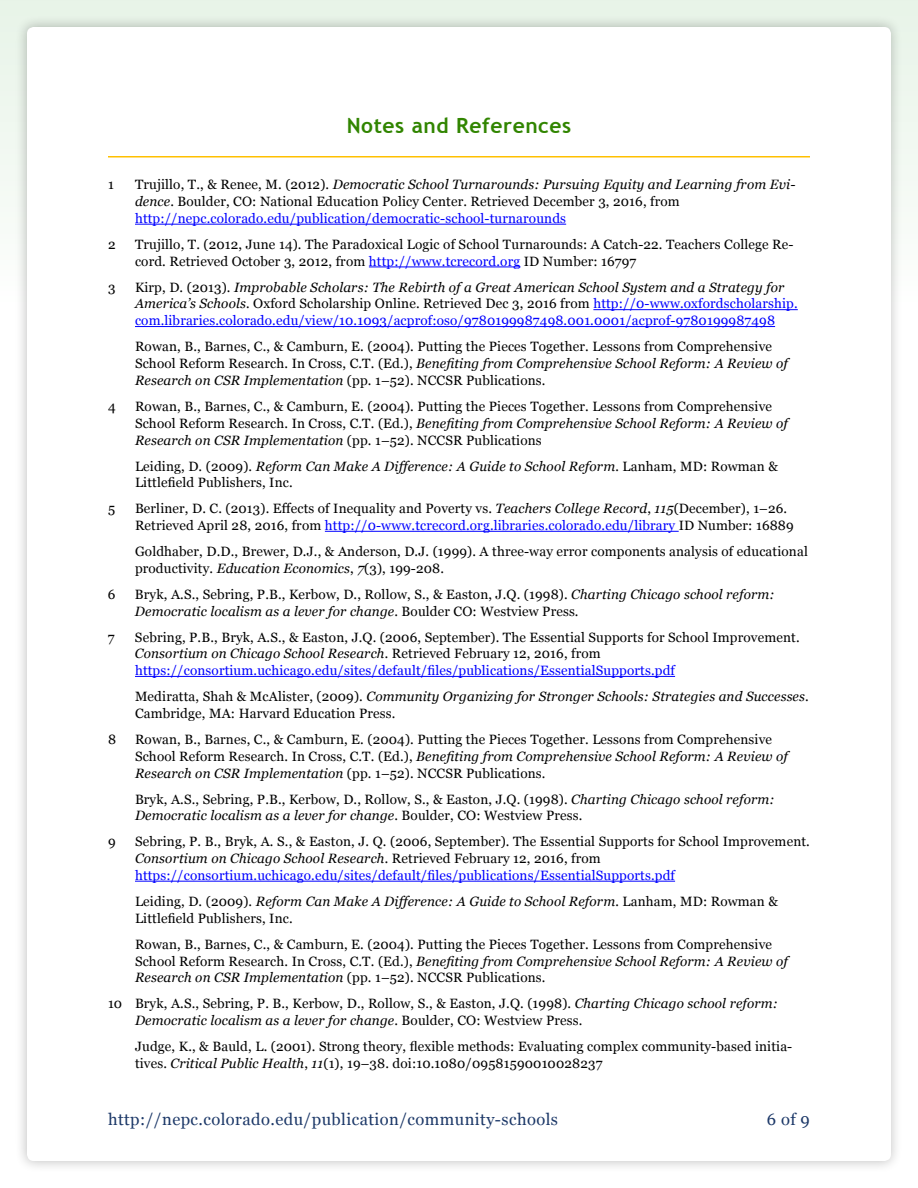
<style>
.page{position:relative;width:918px;height:1188px;background:#fff}
.page>*{position:absolute;margin:0;border:0;box-sizing:border-box;transform-origin:0 0}
.t1{font:700 21px "Trebuchet MS";letter-spacing:.025em;color:#318500}
.t2{font:16.5px "Georgia";letter-spacing:.025em;color:#1c3868}
.t3{font:13.5px/16.8px "Georgia";letter-spacing:.01em;color:#000}
.t4{font:13.5px/16.8px "Georgia";letter-spacing:.01em;color:#00f}
.s1{font-style:italic}
.s2{color:#00f}
.s3{color:#000}
.s4{font-style:italic;color:#000}
</style>
<div class="page">
<div style="left:0;top:0;width:918px;height:1188px;background:linear-gradient(to right,#f4faf4,#f4faf4)"></div>
<div style="left:15px;top:15px;width:888px;height:1158px;background:#000;opacity:.25"></div>
<div style="left:27px;top:27px;width:864px;height:1134px;background:#fff;border-radius:7px"></div>
<hr style="left:135px;top:224px;width:431px;height:1px;background:#00f">
<hr style="left:369px;top:267px;width:151px;height:1px;background:#00f">
<hr style="left:593px;top:309px;width:205px;height:1px;background:#00f">
<hr style="left:135px;top:326px;width:640px;height:1px;background:#00f">
<hr style="left:325px;top:531px;width:354px;height:1px;background:#00f">
<hr style="left:135px;top:676px;width:540px;height:1px;background:#00f">
<hr style="left:135px;top:881px;width:540px;height:1px;background:#00f">
<hr style="left:108px;top:156px;width:702px;height:2px;background:#ffc000">
<h1 class="t1" style="left:347px;top:113px;width:226px">Notes and References</h1>
<p class="t3" style="left:108px;top:176px;width:7px">1</p>
<p class="t3" style="left:135px;top:176px;width:662px">Trujillo, T., &amp; Renee, M. (2012). <span class="s1">Democratic School Turnarounds: Pursuing Equity and Learning from Evi&shy;dence</span>. Boulder, CO: National Education Policy Center. Retrieved December 3, 2016, from <span class="s2">http://nepc.colorado.edu/publication/democratic-school-turnarounds</span></p>
<p class="t3" style="left:108px;top:235px;width:9px">2</p>
<p class="t3" style="left:135px;top:235px;width:660px">Trujillo, T. (2012, June 14). The Paradoxical Logic of School Turnarounds: A Catch-22. Teachers College Re&shy;cord. Retrieved October 3, 2012, from <span class="s2">http://www.tcrecord.org</span> ID Number: 16797</p>
<p class="t3" style="left:108px;top:278px;width:9px">3</p>
<p class="t4" style="left:135px;top:278px;width:664px"><span class="s3">Kirp, D. (2013).</span> <span class="s4">Improbable Scholars: The Rebirth of a Great American School System and a Strategy for<br>America’s Schools.</span> <span class="s3">Oxford Scholarship Online. Retrieved Dec 3, 2016 from</span> http://0-www.oxfordscholarship. com.libraries.colorado.edu/view/10.1093/acprof:oso/9780199987498.001.0001/acprof-9780199987498</p>
<p class="t3" style="left:135px;top:338px;width:655px">Rowan, B., Barnes, C., &amp; Camburn, E. (2004). Putting the Pieces Together. Lessons from Comprehensive<br>School Reform Research. In Cross, C.T. (Ed.), <span class="s1">Benefiting from Comprehensive School Reform: A Review of<br>Research on CSR Implementation</span> (pp. 1–52). NCCSR Publications.</p>
<p class="t3" style="left:108px;top:397px;width:9px">4</p>
<p class="t3" style="left:135px;top:397px;width:655px">Rowan, B., Barnes, C., &amp; Camburn, E. (2004). Putting the Pieces Together. Lessons from Comprehensive<br>School Reform Research. In Cross, C.T. (Ed.), <span class="s1">Benefiting from Comprehensive School Reform: A Review of<br>Research on CSR Implementation</span> (pp. 1–52). NCCSR Publications</p>
<p class="t3" style="left:135px;top:457px;width:645px">Leiding, D. (2009). <span class="s1">Reform Can Make A Difference: A Guide to School Reform.</span> Lanham, MD: Rowman &amp;<br>Littlefield Publishers, Inc.</p>
<p class="t3" style="left:108px;top:500px;width:9px">5</p>
<p class="t3" style="left:135px;top:500px;width:660px">Berliner, D. C. (2013). Effects of Inequality and Poverty vs. <span class="s1">Teachers College Record</span>, <span class="s1">115</span>(December), 1–26.<br>Retrieved April 28, 2016, from <span class="s2">http://0-www.tcrecord.org.libraries.colorado.edu/library</span> ID Number: 16889</p>
<p class="t3" style="left:135px;top:542px;width:674px">Goldhaber, D.D., Brewer, D.J., &amp; Anderson, D.J. (1999). A three-way error components analysis of educational productivity. <span class="s1">Education Economics</span>, <span class="s1">7</span>(3), 199-208.</p>
<p class="t3" style="left:108px;top:585px;width:9px">6</p>
<p class="t3" style="left:135px;top:585px;width:641px">Bryk, A.S., Sebring, P.B., Kerbow, D., Rollow, S., &amp; Easton, J.Q. (1998). <span class="s1">Charting Chicago school reform:<br>Democratic localism as a lever for change</span>. Boulder CO: Westview Press.</p>
<p class="t3" style="left:108px;top:628px;width:8px">7</p>
<p class="t3" style="left:135px;top:628px;width:666px">Sebring, P.B., Bryk, A.S., &amp; Easton, J.Q. (2006, September). The Essential Supports for School Improvement.<br><span class="s1">Consortium on Chicago School Research.</span> Retrieved February 12, 2016, from <span class="s2">https://consortium.uchicago.edu/sites/default/files/publications/EssentialSupports.pdf</span></p>
<p class="t3" style="left:135px;top:688px;width:675px">Mediratta, Shah &amp; McAlister, (2009). <span class="s1">Community Organizing for Stronger Schools: Strategies and Successes</span>.<br>Cambridge, MA: Harvard Education Press.</p>
<p class="t3" style="left:108px;top:730px;width:10px">8</p>
<p class="t3" style="left:135px;top:730px;width:655px">Rowan, B., Barnes, C., &amp; Camburn, E. (2004). Putting the Pieces Together. Lessons from Comprehensive<br>School Reform Research. In Cross, C.T. (Ed.), <span class="s1">Benefiting from Comprehensive School Reform: A Review of<br>Research on CSR Implementation</span> (pp. 1–52). NCCSR Publications.</p>
<p class="t3" style="left:135px;top:790px;width:641px">Bryk, A.S., Sebring, P.B., Kerbow, D., Rollow, S., &amp; Easton, J.Q. (1998). <span class="s1">Charting Chicago school reform:<br>Democratic localism as a lever for change</span>. Boulder, CO: Westview Press.</p>
<p class="t3" style="left:108px;top:833px;width:9px">9</p>
<p class="t3" style="left:135px;top:833px;width:676px">Sebring, P. B., Bryk, A. S., &amp; Easton, J. Q. (2006, September). The Essential Supports for School Improvement.<br><span class="s1">Consortium on Chicago School Research.</span> Retrieved February 12, 2016, from <span class="s2">https://consortium.uchicago.edu/sites/default/files/publications/EssentialSupports.pdf</span></p>
<p class="t3" style="left:135px;top:892px;width:645px">Leiding, D. (2009). <span class="s1">Reform Can Make A Difference: A Guide to School Reform.</span> Lanham, MD: Rowman &amp;<br>Littlefield Publishers, Inc.</p>
<p class="t3" style="left:135px;top:935px;width:655px">Rowan, B., Barnes, C., &amp; Camburn, E. (2004). Putting the Pieces Together. Lessons from Comprehensive<br>School Reform Research. In Cross, C.T. (Ed.), <span class="s1">Benefiting from Comprehensive School Reform: A Review of<br>Research on CSR Implementation</span> (pp. 1–52). NCCSR Publications.</p>
<p class="t3" style="left:135px;top:995px;width:645px;text-indent:-27px">10 Bryk, A.S., Sebring, P. B., Kerbow, D., Rollow, S., &amp; Easton, J.Q. (1998). <span class="s1">Charting Chicago school reform:<br>Democratic localism as a lever for change</span>. Boulder, CO: Westview Press.</p>
<p class="t3" style="left:135px;top:1037px;width:659px">Judge, K., &amp; Bauld, L. (2001). Strong theory, flexible methods: Evaluating complex community-based initia&shy;tives. <span class="s1">Critical Public Health</span>, <span class="s1">11</span>(1), 19–38. doi:10.1080/09581590010028237</p>
<p class="t2" style="left:108px;top:1107px;width:452px">http://nepc.colorado.edu/publication/community-schools</p>
<p class="t2" style="left:767px;top:1107px;width:45px">6 of 9</p>
</div>
